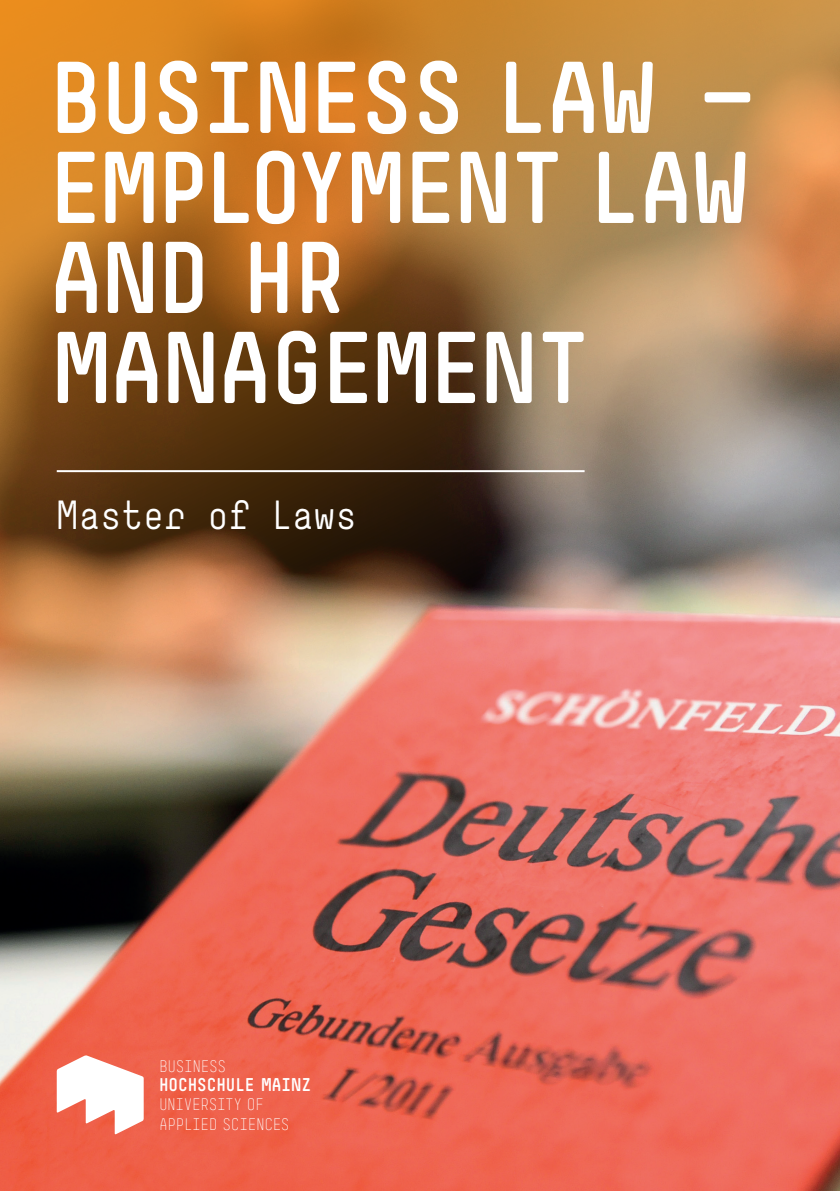
<style>
.page{position:relative;width:840px;height:1191px;background:#fff}
.page>*{position:absolute;margin:0;border:0;box-sizing:border-box;transform-origin:0 0}
.t1{font:700 100px/90px "Simple Std";letter-spacing:.005em;color:#fff}
.t2{font:40px "Simple Std";letter-spacing:.015em;color:#fff}
.t3{font:700 18.2px "Simple Std";color:#fff}
.t4{font:300 16.4px/19.2px "Simple Std";letter-spacing:-.025em;color:#fff}
</style>
<div class="page">
<img style="left:0;top:0;width:839px;height:1191px">
<svg style="left:57px;top:1055px;width:87px;height:79px"></svg>
<hr style="left:57px;top:470px;width:527px;height:2px;background:#fff">
<p class="t1" style="left:49px;top:53px;width:706px">BUSINESS LAW —<br>EMPLOYMENT LAW<br>AND HR<br>MANAGEMENT</p>
<p class="t2" style="left:57px;top:493px;width:301px">Master of Laws</p>
<p class="t4" style="left:159px;top:1056px;width:69px">BUSINESS</p>
<p class="t3" style="left:159px;top:1074px;width:153px">HOCHSCHULE MAINZ</p>
<p class="t4" style="left:159px;top:1095px;width:132px">UNIVERSITY OF<br>APPLIED SCIENCES</p>
</div>
